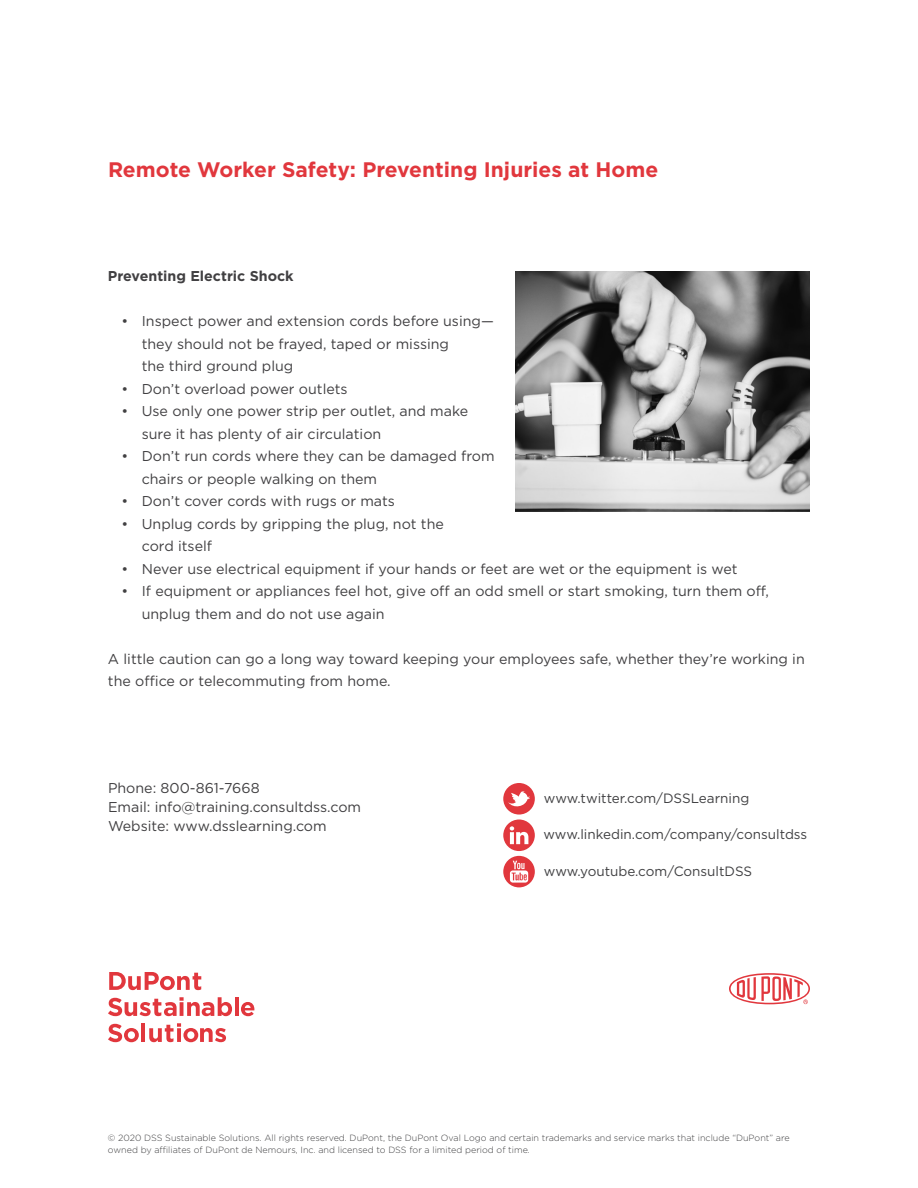
<style>
.page{position:relative;width:918px;height:1188px;background:#fff}
.page>*{position:absolute;margin:0;border:0;box-sizing:border-box;transform-origin:0 0}
.t1{font:700 21px "Gotham Pro";color:#e1373d}
.t2{font:14.25px/22.5px "Gotham Pro";color:#414042}
.t3{font:700 14.25px "Gotham Pro";color:#414042}
.t4{font:13.5px "Gotham Pro";color:#404042}
.t5{font:300 9px/12px "Gotham";color:#404042}
</style>
<div class="page">
<svg style="left:109px;top:972px;width:92px;height:18px"></svg>
<svg style="left:108px;top:997px;width:124px;height:19px"></svg>
<hr style="left:235px;top:997px;width:3px;height:19px;background:#e1373d">
<svg style="left:241px;top:1002px;width:13px;height:14px"></svg>
<svg style="left:108px;top:1024px;width:31px;height:18px"></svg>
<hr style="left:141px;top:1023px;width:4px;height:19px;background:#e1373d">
<svg style="left:149px;top:1023px;width:77px;height:19px"></svg>
<svg style="left:729px;top:973px;width:81px;height:31px"></svg>
<svg style="left:503px;top:783px;width:32px;height:104px"></svg>
<img style="left:515px;top:271px;width:295px;height:241px">
<p class="t1" style="left:108px;top:158px;width:552px">Remote Worker Safety: Preventing Injuries at Home</p>
<p class="t3" style="left:108px;top:268px;width:187px">Preventing Electric Shock</p>
<p class="t2" style="left:142px;top:310px;width:354px;text-indent:-20px">• Inspect power and extension cords before using— they should not be frayed, taped or missing<br>the third ground plug</p>
<p class="t2" style="left:121px;top:378px;width:228px">• Don’t overload power outlets</p>
<p class="t2" style="left:142px;top:400px;width:328px;text-indent:-20px">• Use only one power strip per outlet, and make sure it has plenty of air circulation</p>
<p class="t2" style="left:142px;top:445px;width:354px;text-indent:-20px">• Don’t run cords where they can be damaged from chairs or people walking on them</p>
<p class="t2" style="left:121px;top:490px;width:275px">• Don’t cover cords with rugs or mats</p>
<p class="t2" style="left:142px;top:513px;width:304px;text-indent:-20px">• Unplug cords by gripping the plug, not the cord itself</p>
<p class="t2" style="left:121px;top:558px;width:618px">• Never use electrical equipment if your hands or feet are wet or the equipment is wet</p>
<p class="t2" style="left:142px;top:580px;width:629px;text-indent:-20px">• If equipment or appliances feel hot, give off an odd smell or start smoking, turn them off, unplug them and do not use again</p>
<p class="t2" style="left:108px;top:648px;width:698px">A little caution can go a long way toward keeping your employees safe, whether they’re working in the office or telecommuting from home.</p>
<p class="t2" style="left:108px;top:777px;width:153px">Phone: 800-861-7668</p>
<p class="t2" style="left:108px;top:796px;width:255px">Email: info@training.consultdss.com</p>
<p class="t2" style="left:108px;top:815px;width:220px">Website: www.dsslearning.com</p>
<p class="t4" style="left:544px;top:790px;width:207px">www.twitter.com/DSSLearning</p>
<p class="t4" style="left:543px;top:827px;width:265px">www.linkedin.com/company/consultdss</p>
<p class="t4" style="left:544px;top:863px;width:210px">www.youtube.com/ConsultDSS</p>
<p class="t5" style="left:108px;top:1132px;width:683px">© 2020 DSS Sustainable Solutions. All rights reserved. DuPont, the DuPont Oval Logo and certain trademarks and service marks that include “DuPont” are owned by affiliates of DuPont de Nemours, Inc. and licensed to DSS for a limited period of time.</p>
</div>
